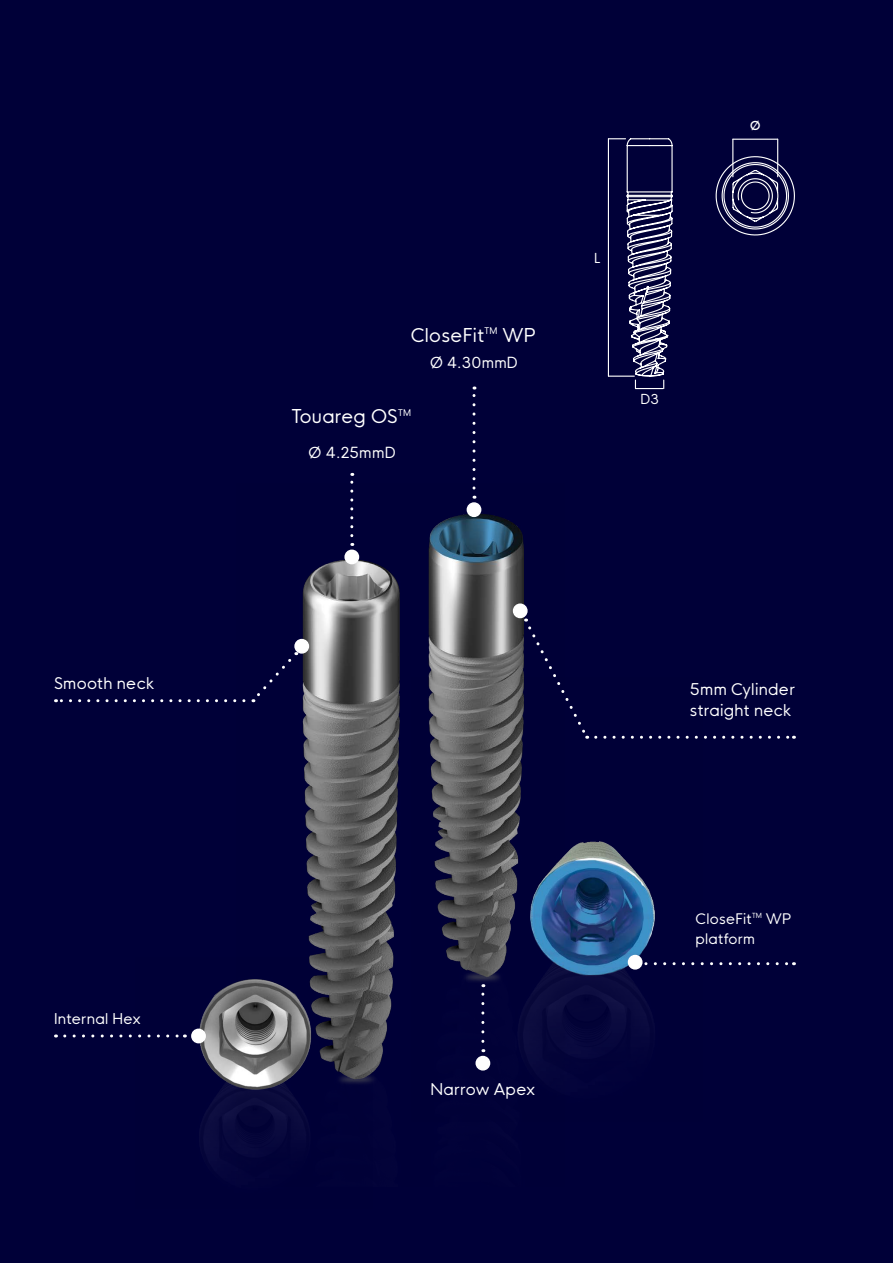
<style>
.page{position:relative;width:893px;height:1263px;background:#000038}
.page>*{position:absolute;margin:0;border:0;box-sizing:border-box;transform-origin:0 0}
.t1{font:18.6px "HK Nova Regular R";letter-spacing:.02em;color:#fff}
.t2{font:15.9px/21px "HK Nova Regular R";letter-spacing:.02em;color:#fff}
.t3{font:15px "HK Nova Regular R";letter-spacing:.02em;color:#fff}
.t4{font:14.55px "HK Nova Regular R";letter-spacing:.02em;color:#fff}
.t5{font:14.25px/19.6px "HK Nova Regular R";letter-spacing:.02em;color:#fff}
.t6{font:13.5px "HK Nova Regular R";color:#fff}
.t7{font:12px "HK Nova Medium R";color:#fff}
</style>
<div class="page">
<img style="left:243px;top:487px;width:285px;height:594px">
<svg style="left:350px;top:473px;width:3px;height:63px"></svg>
<svg style="left:472px;top:386px;width:3px;height:102px"></svg>
<svg style="left:65px;top:1034px;width:67px;height:3px"></svg>
<svg style="left:703px;top:962px;width:91px;height:3px"></svg>
<svg style="left:526px;top:618px;width:30px;height:59px"></svg>
<svg style="left:704px;top:736px;width:90px;height:3px"></svg>
<svg style="left:252px;top:652px;width:45px;height:50px"></svg>
<svg style="left:56px;top:699px;width:188px;height:3px"></svg>
<div style="left:295px;top:640px;width:13px;height:13px;background:#fff;border-radius:50%"></div>
<div style="left:294px;top:639px;width:15px;height:15px;border:2px solid #fff;border-radius:50%"></div>
<div style="left:345px;top:550px;width:13px;height:14px;background:#fff;border-radius:50%"></div>
<div style="left:344px;top:549px;width:15px;height:15px;border:2px solid #fff;border-radius:50%"></div>
<div style="left:467px;top:503px;width:14px;height:13px;background:#fff;border-radius:50%"></div>
<div style="left:467px;top:502px;width:14px;height:15px;border:2px solid #fff;border-radius:50%"></div>
<div style="left:514px;top:604px;width:13px;height:13px;background:#fff;border-radius:50%"></div>
<div style="left:513px;top:603px;width:15px;height:15px;border:2px solid #fff;border-radius:50%"></div>
<img style="left:138px;top:957px;width:235px;height:200px">
<img style="left:412px;top:677px;width:291px;height:404px">
<div style="left:192px;top:1029px;width:13px;height:14px;background:#fff;border-radius:50%"></div>
<div style="left:191px;top:1028px;width:15px;height:15px;border:2px solid #fff;border-radius:50%"></div>
<div style="left:628px;top:955px;width:14px;height:14px;background:#fff;border-radius:50%"></div>
<div style="left:628px;top:955px;width:14px;height:14px;border:2px solid #fff;border-radius:50%"></div>
<svg style="left:608px;top:138px;width:65px;height:251px"></svg>
<hr style="left:733px;top:139px;width:45px;height:1px;background:#fff">
<hr style="left:732px;top:139px;width:1px;height:38px;background:#fff">
<hr style="left:777px;top:139px;width:1px;height:38px;background:#fff">
<svg style="left:715px;top:156px;width:80px;height:80px"></svg>
<p class="t1" style="left:411px;top:319px;width:127px">CloseFit<sup>TM</sup> WP</p>
<p class="t1" style="left:292px;top:400px;width:121px">Touareg OS<sup>TM</sup></p>
<p class="t3" style="left:309px;top:439px;width:88px">Ø 4.25mmD</p>
<p class="t3" style="left:430px;top:349px;width:89px">Ø 4.30mmD</p>
<p class="t6" style="left:594px;top:246px;width:8px">L</p>
<p class="t6" style="left:640px;top:387px;width:20px">D3</p>
<p class="t7" style="left:750px;top:115px;width:12px">Ø</p>
<p class="t2" style="left:54px;top:671px;width:102px">Smooth neck</p>
<p class="t2" style="left:690px;top:677px;width:107px">5mm Cylinder straight neck</p>
<p class="t4" style="left:54px;top:1006px;width:88px">Internal Hex</p>
<p class="t2" style="left:430px;top:1077px;width:107px">Narrow Apex</p>
<p class="t5" style="left:696px;top:907px;width:97px">CloseFit<sup>TM</sup> WP platform</p>
</div>
